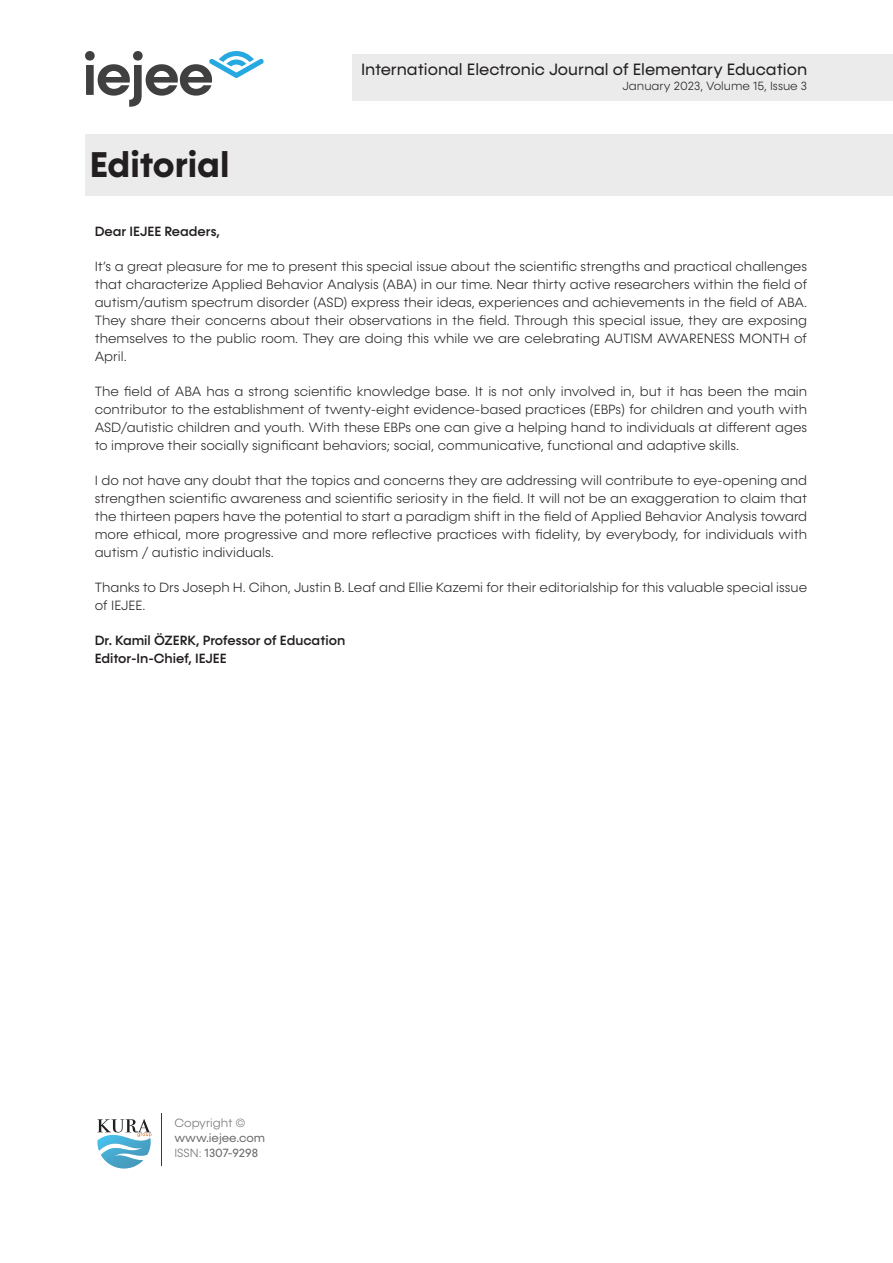
<style>
.page{position:relative;width:893px;height:1263px;background:#fff}
.page>*{position:absolute;margin:0;border:0;box-sizing:border-box;transform-origin:0 0}
.t1{font:700 36px "Konnect";color:#231f20}
.t2{font:16.5px "Konnect";color:#231f20}
.Metin{font:300 13.5px/18px "Konnect";color:#231f20;text-align:justify}
.Metin-2{font:500 13.5px "Konnect";color:#231f20}
._1__düzey_başlıklar{font:500 13.5px "Konnect";color:#231f20}
.t3{font:300 12px "Konnect";color:#231f20}
.t4{font:12px/15px "Minion Pro";color:#6e6e70}
.t5{font:300 12px "Konnect";color:#6e6e70}
.s1{font-family:"Konnect";font-weight:300}
</style>
<div class="page">
<svg style="left:85px;top:51px;width:179px;height:56px"></svg>
<div style="left:352px;top:55px;width:541px;height:46px;background:#ebebeb"></div>
<hr style="left:161px;top:1113px;width:1px;height:52px;background:#004b6c">
<svg style="left:97px;top:1119px;width:54px;height:49px"></svg>
<div style="left:85px;top:134px;width:808px;height:62px;background:#ebebeb"></div>
<h1 class="t1" style="left:90px;top:143px;width:141px">Editorial</h1>
<p class="t2" style="left:361px;top:60px;width:448px">International Electronic Journal of Elementary Education</p>
<p class="t3" style="left:622px;top:79px;width:186px">January 2023, Volume 15, Issue 3</p>
<p class="_1__düzey_başlıklar" style="left:95px;top:223px;width:127px">Dear IEJEE Readers,</p>
<p class="Metin" style="left:95px;top:257px;width:714px">It’s a great pleasure for me to present this special issue about the scientific strengths and practical challenges that characterize Applied Behavior Analysis (ABA) in our time. Near thirty active researchers within the field of autism/autism spectrum disorder (ASD) express their ideas, experiences and achievements in the field of ABA.<br>They share their concerns about their observations in the field. Through this special issue, they are exposing themselves to the public room. They are doing this while we are celebrating AUTISM AWARENESS MONTH of April.</p>
<p class="Metin" style="left:95px;top:382px;width:714px">The field of ABA has a strong scientific knowledge base. It is not only involved in, but it has been the main contributor to the establishment of twenty-eight evidence-based practices (EBPs) for children and youth with ASD/autistic children and youth. With these EBPs one can give a helping hand to individuals at different ages to improve their socially significant behaviors; social, communicative, functional and adaptive skills.</p>
<p class="Metin" style="left:95px;top:471px;width:714px">I do not have any doubt that the topics and concerns they are addressing will contribute to eye-opening and strengthen scientific awareness and scientific seriosity in the field. It will not be an exaggeration to claim that the thirteen papers have the potential to start a paradigm shift in the field of Applied Behavior Analysis toward more ethical, more progressive and more reflective practices with fidelity, by everybody, for individuals with autism / autistic individuals.</p>
<p class="Metin" style="left:95px;top:578px;width:714px">Thanks to Drs Joseph H. Cihon, Justin B. Leaf and Ellie Kazemi for their editorialship for this valuable special issue of IEJEE.</p>
<p class="Metin-2" style="left:95px;top:632px;width:252px">Dr. Kamil ÖZERK, Professor of Education</p>
<p class="Metin-2" style="left:95px;top:650px;width:133px">Editor-In-Chief, IEJEE</p>
<p class="t5" style="left:174px;top:1116px;width:73px">Copyright ©</p>
<p class="t4" style="left:174px;top:1130px;width:82px">www.iejee.com<br><span class="s1">ISSN:</span> 1307-9298</p>
</div>
